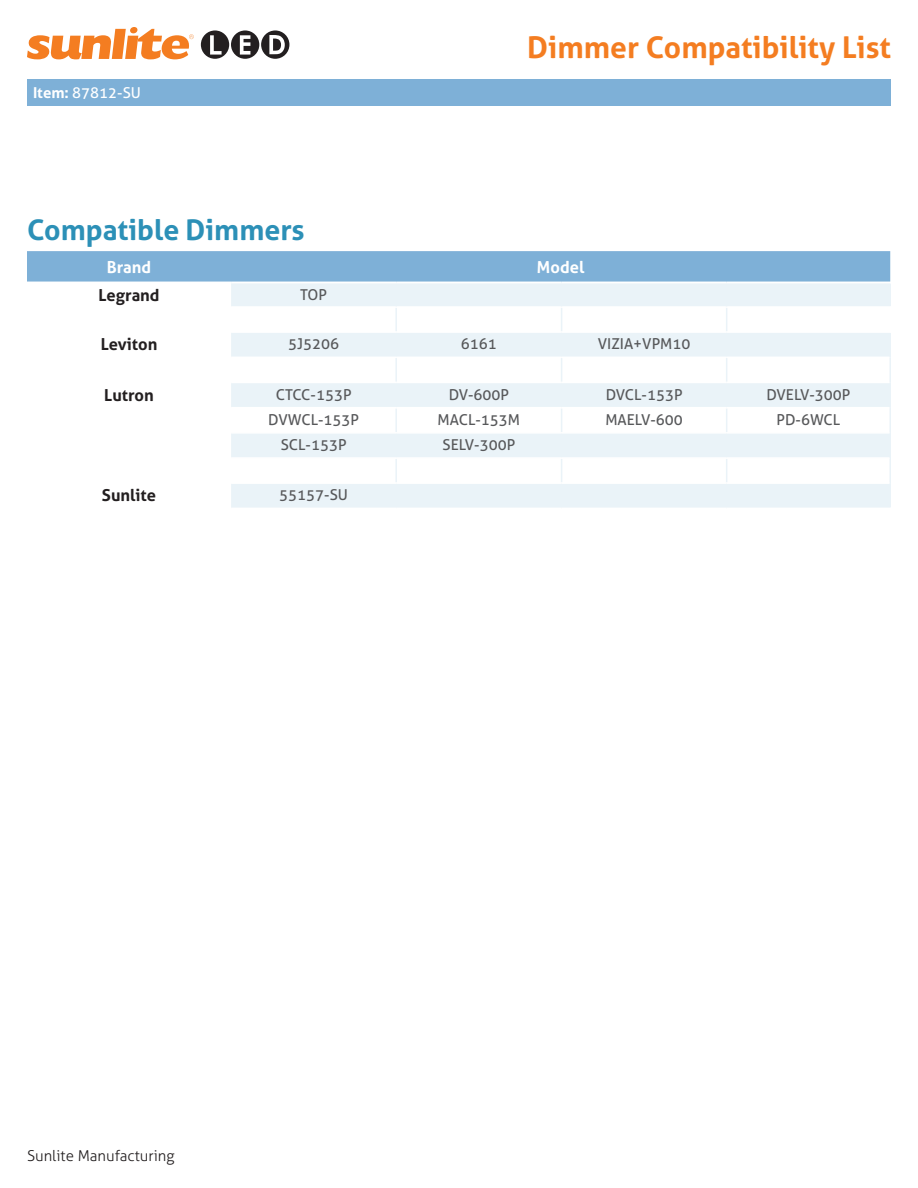
<style>
.page{position:relative;width:918px;height:1188px;background:#fff}
.page>*{position:absolute;margin:0;border:0;box-sizing:border-box;transform-origin:0 0}
.t1{font:700 30px "Aller";color:#f47d21}
.t2{font:700 28.5px "Aller";color:#2c90b7}
.t3{font:700 16.5px "Aller";color:#231f20}
.t4{font:700 16.5px "Aller";color:#fff}
.t5{font:15px "Aller";color:#57585a}
.t6{font:300 15px "Aller";color:#231f20}
.t7{font:15px "Aller";color:#fff}
.s1{font-weight:700}
</style>
<div class="page">
<div style="left:27px;top:79px;width:864px;height:27px;background:#7eb0d7"></div>
<svg style="left:27px;top:27px;width:167px;height:32px"></svg>
<svg style="left:201px;top:30px;width:88px;height:29px"></svg>
<svg style="left:27px;top:251px;width:864px;height:257px"></svg>
<hr style="left:727px;top:331px;width:164px;height:2px;background:#fff">
<hr style="left:727px;top:357px;width:162px;height:1px;background:#fff">
<hr style="left:727px;top:382px;width:162px;height:1px;background:#fff">
<hr style="left:727px;top:407px;width:162px;height:1px;background:#fff">
<hr style="left:727px;top:432px;width:162px;height:2px;background:#fff">
<hr style="left:727px;top:457px;width:162px;height:2px;background:#fff">
<hr style="left:727px;top:482px;width:162px;height:2px;background:#fff">
<hr style="left:27px;top:282px;width:204px;height:1px;background:#fff">
<hr style="left:231px;top:282px;width:165px;height:1px;background:#fff">
<hr style="left:396px;top:282px;width:166px;height:1px;background:#fff">
<hr style="left:562px;top:282px;width:165px;height:1px;background:#fff">
<hr style="left:727px;top:282px;width:164px;height:1px;background:#fff">
<p class="t7" style="left:33px;top:84px;width:109px"><span class="s1">Item:</span> 87812-SU</p>
<p class="t2" style="left:27px;top:212px;width:279px">Compatible Dimmers</p>
<p class="t1" style="left:527px;top:29px;width:365px">Dimmer Compatibility List</p>
<p class="t4" style="left:107px;top:257px;width:46px">Brand</p>
<p class="t4" style="left:537px;top:257px;width:49px">Model</p>
<p class="t3" style="left:98px;top:285px;width:63px">Legrand</p>
<p class="t5" style="left:300px;top:285px;width:28px">TOP</p>
<p class="t3" style="left:101px;top:334px;width:58px">Leviton</p>
<p class="t5" style="left:288px;top:335px;width:52px">5J5206</p>
<p class="t5" style="left:461px;top:335px;width:37px">6161</p>
<p class="t5" style="left:598px;top:335px;width:94px">VIZIA+VPM10</p>
<p class="t3" style="left:104px;top:385px;width:51px">Lutron</p>
<p class="t5" style="left:276px;top:385px;width:77px">CTCC-153P</p>
<p class="t5" style="left:449px;top:385px;width:62px">DV-600P</p>
<p class="t5" style="left:606px;top:385px;width:78px">DVCL-153P</p>
<p class="t5" style="left:766px;top:385px;width:85px">DVELV-300P</p>
<p class="t5" style="left:268px;top:410px;width:92px">DVWCL-153P</p>
<p class="t5" style="left:438px;top:410px;width:84px">MACL-153M</p>
<p class="t5" style="left:605px;top:410px;width:79px">MAELV-600</p>
<p class="t5" style="left:777px;top:410px;width:65px">PD-6WCL</p>
<p class="t5" style="left:281px;top:435px;width:67px">SCL-153P</p>
<p class="t5" style="left:443px;top:435px;width:74px">SELV-300P</p>
<p class="t3" style="left:102px;top:485px;width:56px">Sunlite</p>
<p class="t5" style="left:279px;top:486px;width:70px">55157-SU</p>
<p class="t6" style="left:27px;top:1147px;width:149px">Sunlite Manufacturing</p>
</div>
